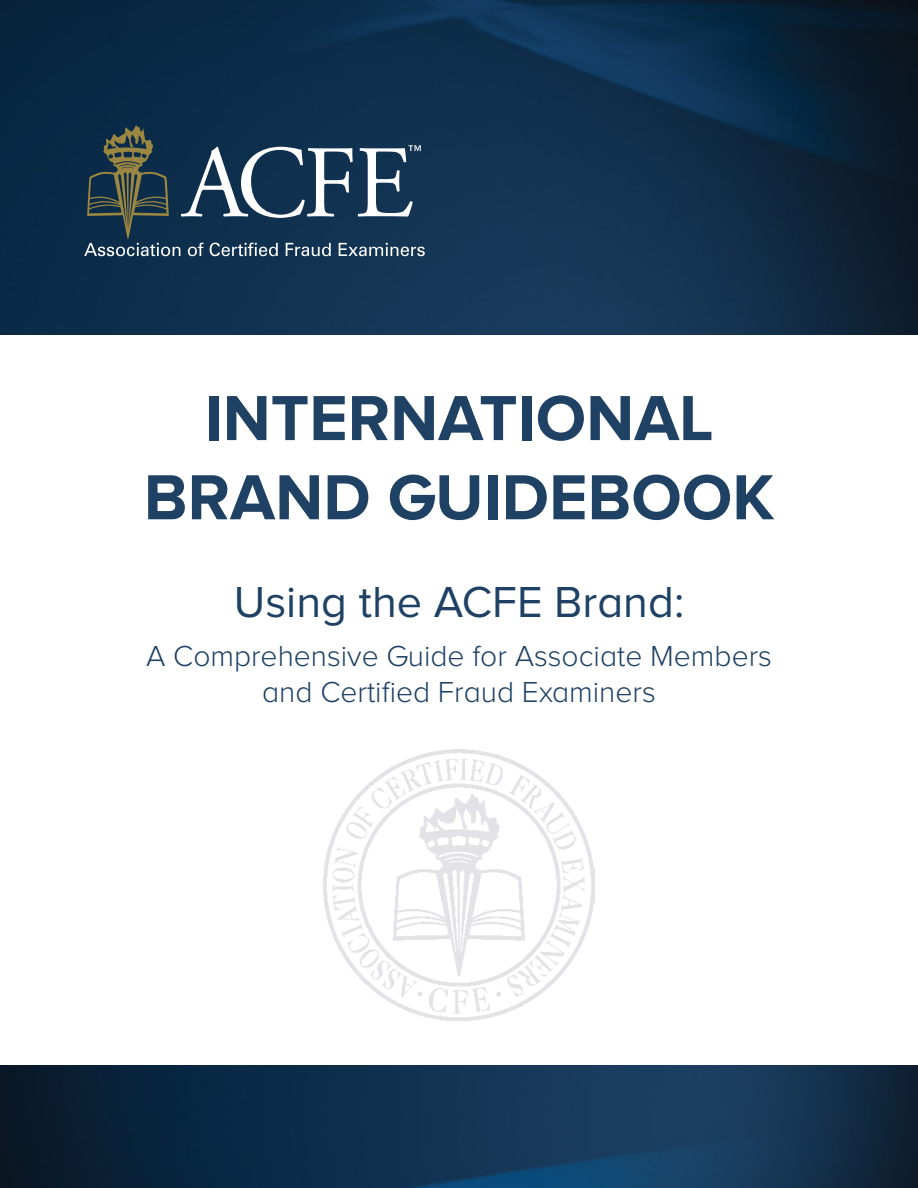
<style>
.page{position:relative;width:918px;height:1188px;background:#fff}
.page>*{position:absolute;margin:0;border:0;box-sizing:border-box;transform-origin:0 0}
.t1{font:700 66px/79.2px "Proxima Nova A";color:#1e4164;text-align:center}
.t2{font:45px "Proxima Nova A";color:#1e4164}
.t3{font:300 30px/36px "Proxima Nova A";color:#1e4164;text-align:center}
</style>
<div class="page">
<img style="left:0;top:0;width:918px;height:335px">
<img style="left:0;top:1065px;width:918px;height:123px">
<img style="left:323px;top:750px;width:272px;height:270px">
<svg style="left:84px;top:125px;width:341px;height:131px;background:#304b60"></svg>
<h1 class="t1" style="left:144px;top:377px;width:632px">INTERNATIONAL<br>BRAND GUIDEBOOK</h1>
<h2 class="t2" style="left:234px;top:576px;width:452px">Using the ACFE Brand:</h2>
<p class="t3" style="left:146px;top:638px;width:627px">A Comprehensive Guide for Associate Members and Certified Fraud Examiners</p>
</div>
